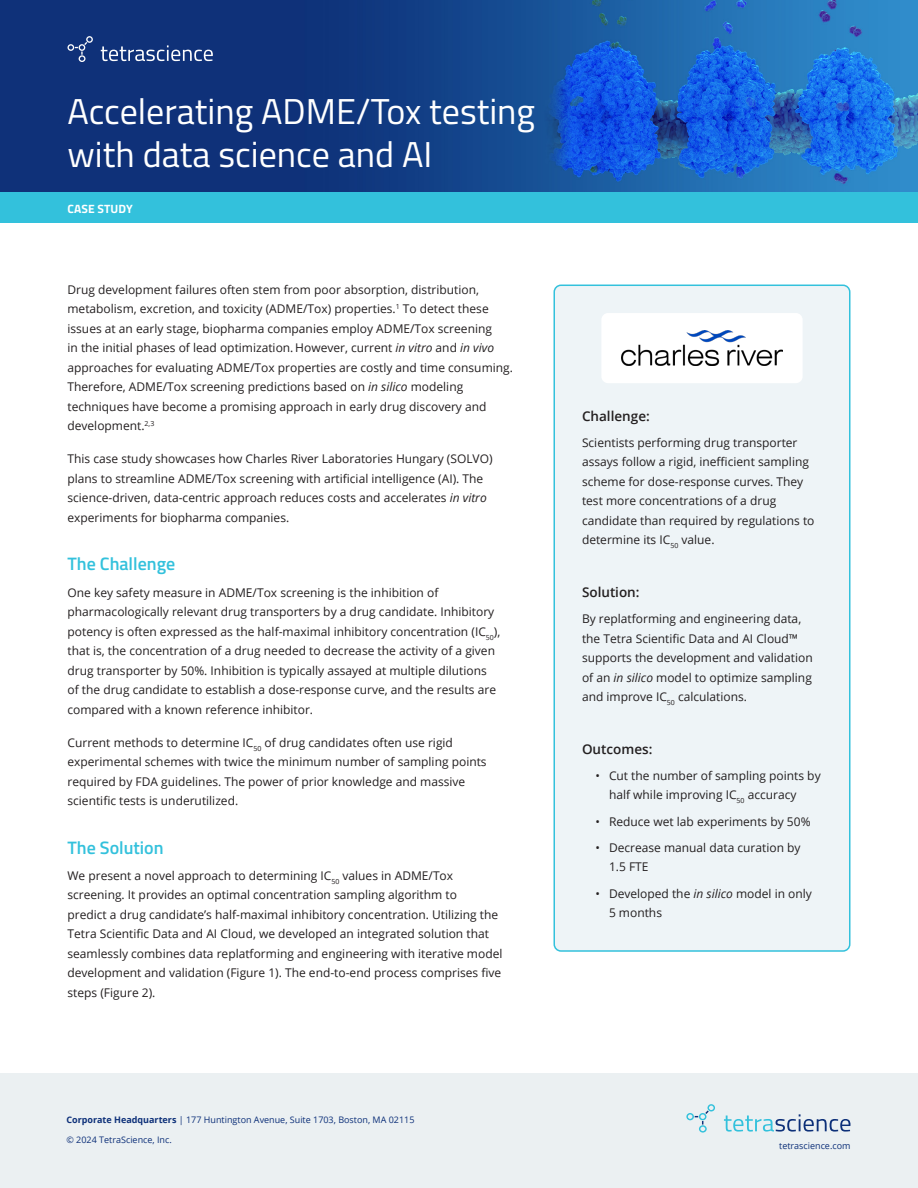
<style>
.page{position:relative;width:918px;height:1188px;background:#fff}
.page>*{position:absolute;margin:0;border:0;box-sizing:border-box;transform-origin:0 0}
.Paper_Title{font:36px/43.2px "Titillium Web";color:#fff}
.Heading_-_Body_H1{font:600 18px "Titillium Web";color:#33c1dc}
.Callout_Box_-_Bullets{font:600 13.5px "Open Sans";color:#231f20}
.Callout_Box_-_Bullets-2{font:12px/19.5px "Open Sans";color:#231f20}
.t1{font:700 12px "Titillium Web";letter-spacing:.01em;color:#fff}
.t2{font:9px/19.5px "Open Sans";color:#0d3079}
.s1{font-style:italic}
.s2{font-weight:700}
</style>
<div class="page">
<div style="left:0;top:1074px;width:918px;height:114px;background:#ebf0f2"></div>
<svg style="left:686px;top:1104px;width:164px;height:29px"></svg>
<img style="left:0;top:0;width:918px;height:192px">
<div style="left:0;top:192px;width:918px;height:31px;background:#33c1dc"></div>
<div style="left:554px;top:285px;width:296px;height:666px;background:#eef4f7;border-radius:7px"></div>
<div style="left:554px;top:285px;width:296px;height:667px;border:2px solid #33c1dc;border-radius:7px"></div>
<svg style="left:68px;top:36px;width:145px;height:26px"></svg>
<div style="left:601px;top:313px;width:202px;height:70px;background:#fff;border-radius:7px"></div>
<img style="left:621px;top:331px;width:162px;height:34px">
<p class="Paper_Title" style="left:68px;top:88px;width:469px">Accelerating ADME/Tox testing with data science and AI</p>
<p class="t1" style="left:68px;top:199px;width:67px">CASE STUDY</p>
<p class="Callout_Box_-_Bullets-2" style="left:68px;top:279px;width:447px">Drug development failures often stem from poor absorption, distribution, metabolism, excretion, and toxicity (ADME/Tox) properties.<sup>1</sup> To detect these issues at an early stage, biopharma companies employ ADME/Tox screening<br>in the initial phases of lead optimization. However, current <span class="s1">in vitro</span> and <span class="s1">in vivo </span>approaches for evaluating ADME/Tox properties are costly and time consuming.<br>Therefore, ADME/Tox screening predictions based on <span class="s1">in silico</span> modeling techniques have become a promising approach in early drug discovery and development.<sup>2,3</sup></p>
<p class="Callout_Box_-_Bullets-2" style="left:68px;top:449px;width:427px">This case study showcases how Charles River Laboratories Hungary (SOLVO) plans to streamline ADME/Tox screening with artificial intelligence (AI). The science-driven, data-centric approach reduces costs and accelerates <span class="s1">in vitro </span>experiments for biopharma companies.</p>
<p class="Heading_-_Body_H1" style="left:68px;top:550px;width:109px">The Challenge</p>
<p class="Callout_Box_-_Bullets-2" style="left:68px;top:582px;width:434px">One key safety measure in ADME/Tox screening is the inhibition of pharmacologically relevant drug transporters by a drug candidate. Inhibitory potency is often expressed as the half-maximal inhibitory concentration (IC<sub>50</sub>), that is, the concentration of a drug needed to decrease the activity of a given drug transporter by 50%. Inhibition is typically assayed at multiple dilutions of the drug candidate to establish a dose-response curve, and the results are compared with a known reference inhibitor.</p>
<p class="Callout_Box_-_Bullets-2" style="left:68px;top:732px;width:421px">Current methods to determine IC<sub>50</sub> of drug candidates often use rigid experimental schemes with twice the minimum number of sampling points required by FDA guidelines. The power of prior knowledge and massive scientific tests is underutilized.</p>
<p class="Heading_-_Body_H1" style="left:68px;top:834px;width:98px">The Solution</p>
<p class="Callout_Box_-_Bullets-2" style="left:68px;top:865px;width:437px">We present a novel approach to determining IC<sub>50</sub> values in ADME/Tox screening. It provides an optimal concentration sampling algorithm to<br>predict a drug candidate’s half-maximal inhibitory concentration. Utilizing the Tetra Scientific Data and AI Cloud, we developed an integrated solution that seamlessly combines data replatforming and engineering with iterative model development and validation (Figure 1). The end-to-end process comprises five steps (Figure 2).</p>
<p class="t2" style="left:66px;top:1110px;width:350px"><span class="s2">Corporate Headquarters</span> | 177 Huntington Avenue, Suite 1703, Boston, MA 02115 © 2024 TetraScience, Inc.</p>
<p class="Callout_Box_-_Bullets" style="left:582px;top:406px;width:69px">Challenge:</p>
<p class="Callout_Box_-_Bullets-2" style="left:582px;top:432px;width:234px">Scientists performing drug transporter assays follow a rigid, inefficient sampling scheme for dose-response curves. They test more concentrations of a drug candidate than required by regulations to determine its IC<sub>50</sub> value.</p>
<p class="Callout_Box_-_Bullets" style="left:582px;top:583px;width:59px">Solution:</p>
<p class="Callout_Box_-_Bullets-2" style="left:582px;top:609px;width:232px">By replatforming and engineering data, the Tetra Scientific Data and AI Cloud™ supports the development and validation of an <span class="s1">in silico</span> model to optimize sampling and improve IC<sub>50</sub> calculations.</p>
<p class="Callout_Box_-_Bullets" style="left:582px;top:739px;width:72px">Outcomes:</p>
<p class="Callout_Box_-_Bullets-2" style="left:609px;top:765px;width:213px;text-indent:-14px">• Cut the number of sampling points by half while improving IC<sub>50</sub> accuracy</p>
<p class="Callout_Box_-_Bullets-2" style="left:596px;top:811px;width:217px">• Reduce wet lab experiments by 50%</p>
<p class="Callout_Box_-_Bullets-2" style="left:609px;top:837px;width:193px;text-indent:-14px">• Decrease manual data curation by<br>1.5 FTE</p>
<p class="Callout_Box_-_Bullets-2" style="left:609px;top:883px;width:205px;text-indent:-14px">• Developed the <span class="s1">in silico</span> model in only<br>5 months</p>
<p class="t2" style="left:779px;top:1136px;width:73px">tetrascience.com</p>
</div>
